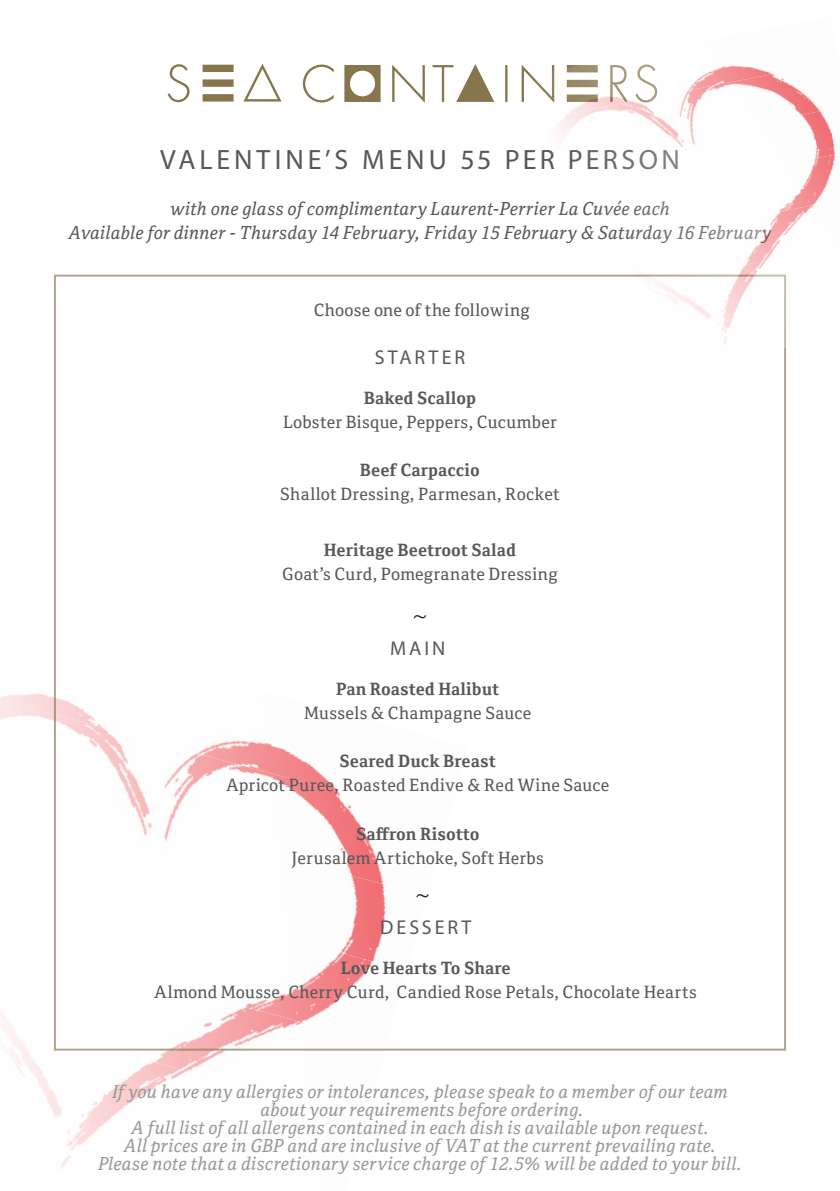
<style>
.page{position:relative;width:840px;height:1191px;background:#fff}
.page>*{position:absolute;margin:0;border:0;box-sizing:border-box;transform-origin:0 0}
.Price{font:28px "Myriad Pro";letter-spacing:.135em;color:#57585a}
.Food_description{font:26px "Minion Pro";color:#231f20}
.Item_Name{font:20px "Myriad Pro";letter-spacing:.15em;color:#57585a}
.Food_item{font:20px "Myriad Pro";letter-spacing:.15em;color:#57585a}
.Food_description-2{font:italic 18px/18px "Cordale";letter-spacing:.015em;color:#96989b;text-align:center}
.Price-2{font:italic 18px/24px "Cordale";letter-spacing:.015em;color:#57585a;text-align:center}
.Item_Name-2{font:17px/24px "Cordale";letter-spacing:.015em;color:#57585a;text-align:center}
.Food_item-2{font:17px/24px "Cordale";letter-spacing:.015em;color:#57585a;text-align:center}
.s1{font-weight:700}
</style>
<div class="page">
<img style="left:0;top:673px;width:277px;height:74px">
<img style="left:53px;top:747px;width:305px;height:75px">
<img style="left:53px;top:822px;width:332px;height:74px">
<img style="left:53px;top:896px;width:333px;height:155px">
<img style="left:4px;top:971px;width:362px;height:80px">
<img style="left:4px;top:1046px;width:341px;height:74px">
<img style="left:60px;top:1120px;width:48px;height:49px">
<svg style="left:167px;top:64px;width:365px;height:39px"></svg>
<img style="left:532px;top:64px;width:284px;height:42px">
<img style="left:556px;top:106px;width:279px;height:44px">
<img style="left:797px;top:150px;width:39px;height:45px">
<img style="left:538px;top:195px;width:283px;height:82px">
<img style="left:547px;top:240px;width:274px;height:44px">
<img style="left:659px;top:284px;width:127px;height:45px">
<img style="left:722px;top:329px;width:64px;height:56px">
<p class="Price" style="left:160px;top:142px;width:521px">VALENTINE’S MENU 55 PER PERSON</p>
<p class="Price-2" style="left:69px;top:197px;width:703px">with one glass of complimentary Laurent-Perrier La Cuvée each<br>Available for dinner - Thursday 14 February, Friday 15 February &amp; Saturday 16 February</p>
<p class="Item_Name-2" style="left:313px;top:298px;width:217px">Choose one of the following</p>
<p class="Item_Name" style="left:374px;top:345px;width:92px">STARTER</p>
<p class="Item_Name-2" style="left:283px;top:386px;width:275px"><span class="s1">Baked Scallop<br></span>Lobster Bisque, Peppers, Cucumber</p>
<p class="Item_Name-2" style="left:280px;top:458px;width:281px"><span class="s1">Beef Carpaccio<br></span>Shallot Dressing, Parmesan, Rocket</p>
<p class="Item_Name-2" style="left:282px;top:538px;width:277px"><span class="s1">Heritage Beetroot Salad<br></span>Goat’s Curd, Pomegranate Dressing</p>
<p class="Food_description" style="left:412px;top:597px;width:17px">~</p>
<p class="Item_Name" style="left:390px;top:636px;width:57px">MAIN</p>
<p class="Item_Name-2" style="left:304px;top:677px;width:228px"><span class="s1">Pan Roasted Halibut<br></span>Mussels &amp; Champagne Sauce</p>
<p class="Item_Name-2" style="left:226px;top:749px;width:384px"><span class="s1">Seared Duck Breast<br></span>Apricot Puree, Roasted Endive &amp; Red Wine Sauce</p>
<p class="Item_Name-2" style="left:291px;top:821px;width:253px"><span class="s1">Saffron Risotto<br></span>Jerusalem Artichoke, Soft Herbs</p>
<p class="Food_description" style="left:415px;top:876px;width:17px">~</p>
<p class="Food_item" style="left:380px;top:914px;width:93px">DESSERT</p>
<p class="Food_item-2" style="left:154px;top:956px;width:544px"><span class="s1">Love Hearts To Share<br></span>Almond Mousse, Cherry Curd, Candied Rose Petals, Chocolate Hearts</p>
<p class="Food_description-2" style="left:112px;top:1083px;width:617px">If you have any allergies or intolerances, please speak to a member of our team about your requirements before ordering.</p>
<p class="Food_description-2" style="left:131px;top:1119px;width:578px">A full list of all allergens contained in each dish is available upon request.</p>
<p class="Food_description-2" style="left:124px;top:1137px;width:593px">All prices are in GBP and are inclusive of VAT at the current prevailing rate.</p>
<p class="Food_description-2" style="left:98px;top:1155px;width:645px">Please note that a discretionary service charge of 12.5% will be added to your bill.</p>
</div>
